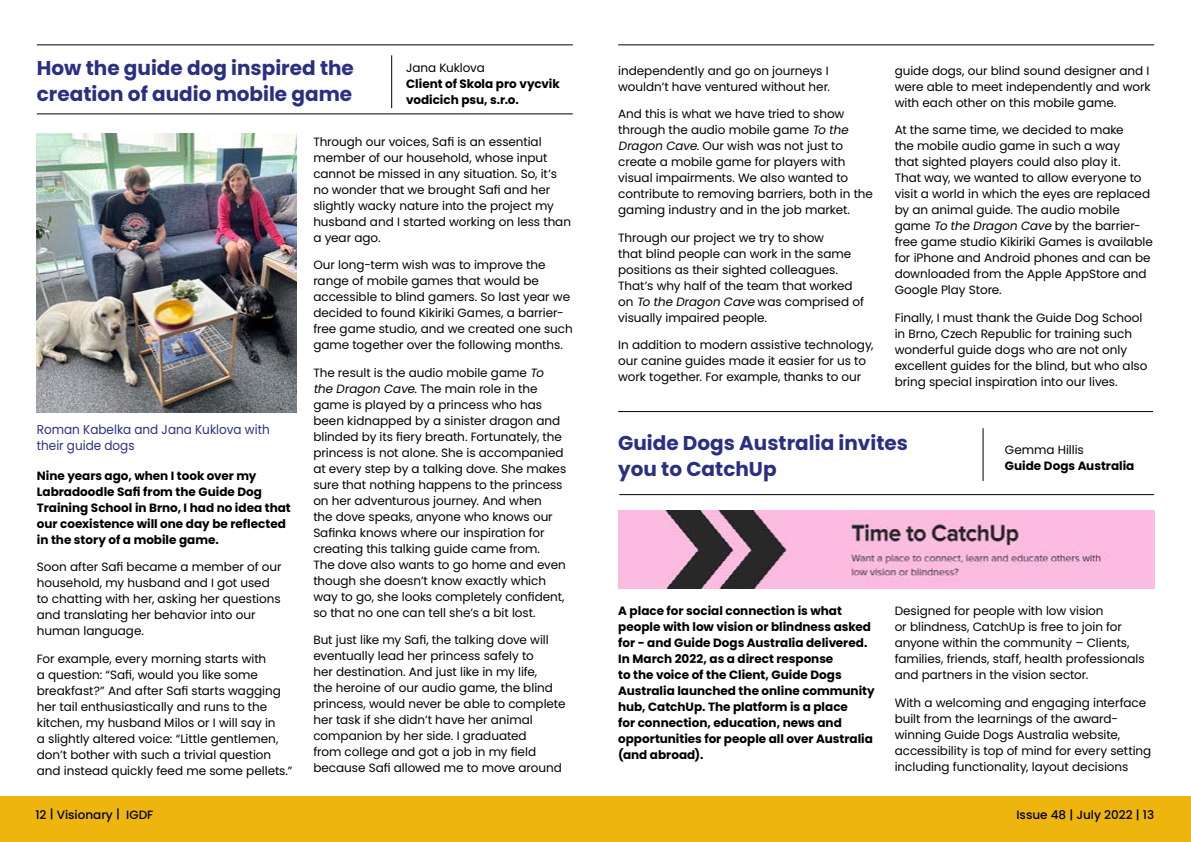
<style>
.page{position:relative;width:1191px;height:842px;background:#fff}
.page>*{position:absolute;margin:0;border:0;box-sizing:border-box;transform-origin:0 0}
.t1{font:700 20px/26px "Poppins";color:#2b2f82}
.t2{font:12.9px/16.1px "Poppins";color:#2b2f82;scale:.93 1}
.Body_Text{font:12px/16px "Poppins";letter-spacing:-.005em;color:#000}
.Body_Bold{font:700 12px/16px "Poppins";color:#000}
.Body_Text-2{font:700 12px/16px "Poppins";color:#000}
.t3{font:500 12px "Poppins";color:#000}
.s1{font-weight:400}
.s2{font-style:italic}
</style>
<div class="page">
<div style="left:0;top:797px;width:1191px;height:45px;background:#eeb50e"></div>
<hr style="left:37px;top:44px;width:536px;height:1px;background:#000">
<hr style="left:618px;top:44px;width:536px;height:1px;background:#000">
<hr style="left:391px;top:55px;width:1px;height:53px;background:#000">
<hr style="left:37px;top:113px;width:536px;height:1px;background:#000">
<img style="left:37px;top:133px;width:259px;height:280px">
<hr style="left:618px;top:411px;width:535px;height:1px;background:#000">
<hr style="left:982px;top:428px;width:1px;height:53px;background:#000">
<hr style="left:619px;top:494px;width:535px;height:1px;background:#000">
<img style="left:618px;top:510px;width:536px;height:79px">
<h2 class="t1" style="left:37px;top:56px;width:318px">How the guide dog inspired the creation of audio mobile game</h2>
<p class="Body_Text-2" style="left:406px;top:60px;width:155px"><span class="s1">Jana Kuklova<br></span>Client of Skola pro vycvik vodicich psu, s.r.o.</p>
<p class="t2" style="left:37px;top:422px;width:252px">Roman Kabelka and Jana Kuklova with their guide dogs</p>
<p class="Body_Bold" style="left:37px;top:468px;width:255px">Nine years ago, when I took over my Labradoodle Safi from the Guide Dog Training School in Brno, I had no idea that our coexistence will one day be reflected in the story of a mobile game.</p>
<p class="Body_Text" style="left:37px;top:559px;width:246px">Soon after Safi became a member of our household, my husband and I got used to chatting with her, asking her questions and translating her behavior into our human language.</p>
<p class="Body_Text" style="left:37px;top:650px;width:257px">For example, every morning starts with<br>a question: “Safi, would you like some breakfast?” And after Safi starts wagging her tail enthusiastically and runs to the kitchen, my husband Milos or I will say in<br>a slightly altered voice: “Little gentlemen, don’t bother with such a trivial question and instead quickly feed me some pellets.”</p>
<p class="Body_Text" style="left:313px;top:134px;width:259px">Through our voices, Safi is an essential member of our household, whose input cannot be missed in any situation. So, it’s no wonder that we brought Safi and her slightly wacky nature into the project my husband and I started working on less than a year ago.</p>
<p class="Body_Text" style="left:313px;top:257px;width:261px">Our long-term wish was to improve the range of mobile games that would be accessible to blind gamers. So last year we decided to found Kikiriki Games, a barrier&shy;free game studio, and we created one such game together over the following months.</p>
<p class="Body_Text" style="left:313px;top:364px;width:254px">The result is the audio mobile game <span class="s2">To the Dragon Cave</span>. The main role in the game is played by a princess who has been kidnapped by a sinister dragon and blinded by its fiery breath. Fortunately, the princess is not alone. She is accompanied at every step by a talking dove. She makes sure that nothing happens to the princess on her adventurous journey. And when<br>the dove speaks, anyone who knows our Safinka knows where our inspiration for creating this talking guide came from.<br>The dove also wants to go home and even though she doesn’t know exactly which way to go, she looks completely confident, so that no one can tell she’s a bit lost.</p>
<p class="Body_Text" style="left:313px;top:632px;width:254px">But just like my Safi, the talking dove will eventually lead her princess safely to<br>her destination. And just like in my life,<br>the heroine of our audio game, the blind princess, would never be able to complete her task if she didn’t have her animal companion by her side. I graduated<br>from college and got a job in my field because Safi allowed me to move around</p>
<p class="Body_Text" style="left:618px;top:63px;width:213px">independently and go on journeys I wouldn’t have ventured without her.</p>
<p class="Body_Text" style="left:618px;top:106px;width:256px">And this is what we have tried to show through the audio mobile game <span class="s2">To the Dragon Cave</span>. Our wish was not just to create a mobile game for players with visual impairments. We also wanted to contribute to removing barriers, both in the gaming industry and in the job market.</p>
<p class="Body_Text" style="left:618px;top:229px;width:247px">Through our project we try to show<br>that blind people can work in the same positions as their sighted colleagues.<br>That’s why half of the team that worked on <span class="s2">To the Dragon Cave</span> was comprised of visually impaired people.</p>
<p class="Body_Text" style="left:618px;top:337px;width:257px">In addition to modern assistive technology, our canine guides made it easier for us to work together. For example, thanks to our</p>
<p class="Body_Text" style="left:894px;top:63px;width:257px;text-align:justify">guide dogs, our blind sound designer and I were able to meet independently and work with each other on this mobile game.</p>
<p class="Body_Text" style="left:894px;top:122px;width:260px">At the same time, we decided to make<br>the mobile audio game in such a way<br>that sighted players could also play it.<br>That way, we wanted to allow everyone to visit a world in which the eyes are replaced by an animal guide. The audio mobile game <span class="s2">To the Dragon Cave</span> by the barrier&shy;free game studio Kikiriki Games is available for iPhone and Android phones and can be downloaded from the Apple AppStore and Google Play Store.</p>
<p class="Body_Text" style="left:894px;top:309px;width:254px">Finally, I must thank the Guide Dog School in Brno, Czech Republic for training such wonderful guide dogs who are not only excellent guides for the blind, but who also bring special inspiration into our lives.</p>
<h2 class="t1" style="left:618px;top:430px;width:291px">Guide Dogs Australia invites you to CatchUp</h2>
<p class="Body_Text-2" style="left:1005px;top:442px;width:131px"><span class="s1">Gemma Hillis<br></span>Guide Dogs Australia</p>
<p class="Body_Bold" style="left:618px;top:603px;width:258px">A place for social connection is what people with low vision or blindness asked for - and Guide Dogs Australia delivered.<br>In March 2022, as a direct response<br>to the voice of the Client, Guide Dogs Australia launched the online community hub, CatchUp. The platform is a place<br>for connection, education, news and opportunities for people all over Australia (and abroad).</p>
<p class="Body_Text" style="left:894px;top:603px;width:251px">Designed for people with low vision<br>or blindness, CatchUp is free to join for anyone within the community – Clients, families, friends, staff, health professionals and partners in the vision sector.</p>
<p class="Body_Text" style="left:894px;top:694px;width:258px">With a welcoming and engaging interface built from the learnings of the award&shy;winning Guide Dogs Australia website, accessibility is top of mind for every setting including functionality, layout decisions</p>
<p class="t3" style="left:35px;top:808px;width:119px">12 | Visionary | IGDF</p>
<p class="t3" style="left:1016px;top:808px;width:139px">Issue 48 | July 2022 | 13</p>
</div>
